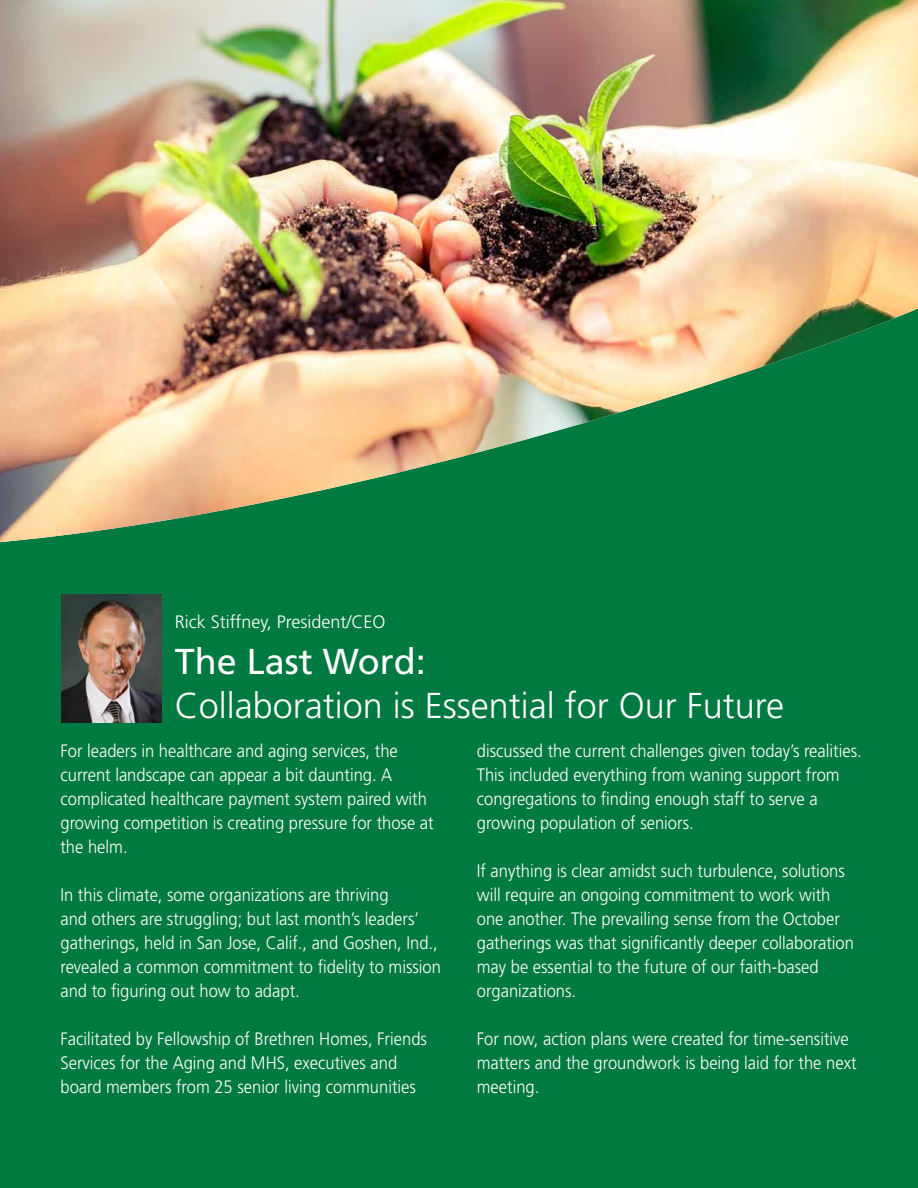
<style>
.page{position:relative;width:918px;height:1188px;background:#fff}
.page>*{position:absolute;margin:0;border:0;box-sizing:border-box;transform-origin:0 0}
.t1{font:300 36px "Frutiger LT Std";color:#fff}
.t2{font:36px "Frutiger LT Std";color:#fff}
.t3{font:300 18px/24px "Frutiger LT Std";color:#fff;scale:.92 1}
.t4{font:300 18px "Frutiger LT Std";color:#fff}
</style>
<div class="page">
<div style="left:0;top:46px;width:918px;height:1142px;background:#007a40"></div>
<img style="left:0;top:0;width:918px;height:542px">
<img style="left:61px;top:594px;width:100px;height:129px">
<p class="t4" style="left:175px;top:611px;width:212px">Rick Stiffney, President/CEO</p>
<h1 class="t2" style="left:175px;top:641px;width:252px">The Last Word:</h1>
<h1 class="t1" style="left:175px;top:685px;width:611px">Collaboration is Essential for Our Future</h1>
<p class="t3" style="left:60px;top:739px;width:407px">For leaders in healthcare and aging services, the current landscape can appear a bit daunting. A complicated healthcare payment system paired with growing competition is creating pressure for those at the helm.</p>
<p class="t3" style="left:60px;top:883px;width:415px">In this climate, some organizations are thriving<br>and others are struggling; but last month’s leaders’ gatherings, held in San Jose, Calif., and Goshen, Ind., revealed a common commitment to fidelity to mission and to figuring out how to adapt.</p>
<p class="t3" style="left:60px;top:1027px;width:400px">Facilitated by Fellowship of Brethren Homes, Friends<br>Services for the Aging and MHS, executives and board members from 25 senior living communities</p>
<p class="t3" style="left:477px;top:739px;width:420px">discussed the current challenges given today’s realities.<br>This included everything from waning support from congregations to finding enough staff to serve a growing population of seniors.</p>
<p class="t3" style="left:477px;top:859px;width:412px">If anything is clear amidst such turbulence, solutions will require an ongoing commitment to work with one another. The prevailing sense from the October gatherings was that significantly deeper collaboration may be essential to the future of our faith-based organizations.</p>
<p class="t3" style="left:477px;top:1027px;width:414px">For now, action plans were created for time-sensitive matters and the groundwork is being laid for the next meeting.</p>
</div>
